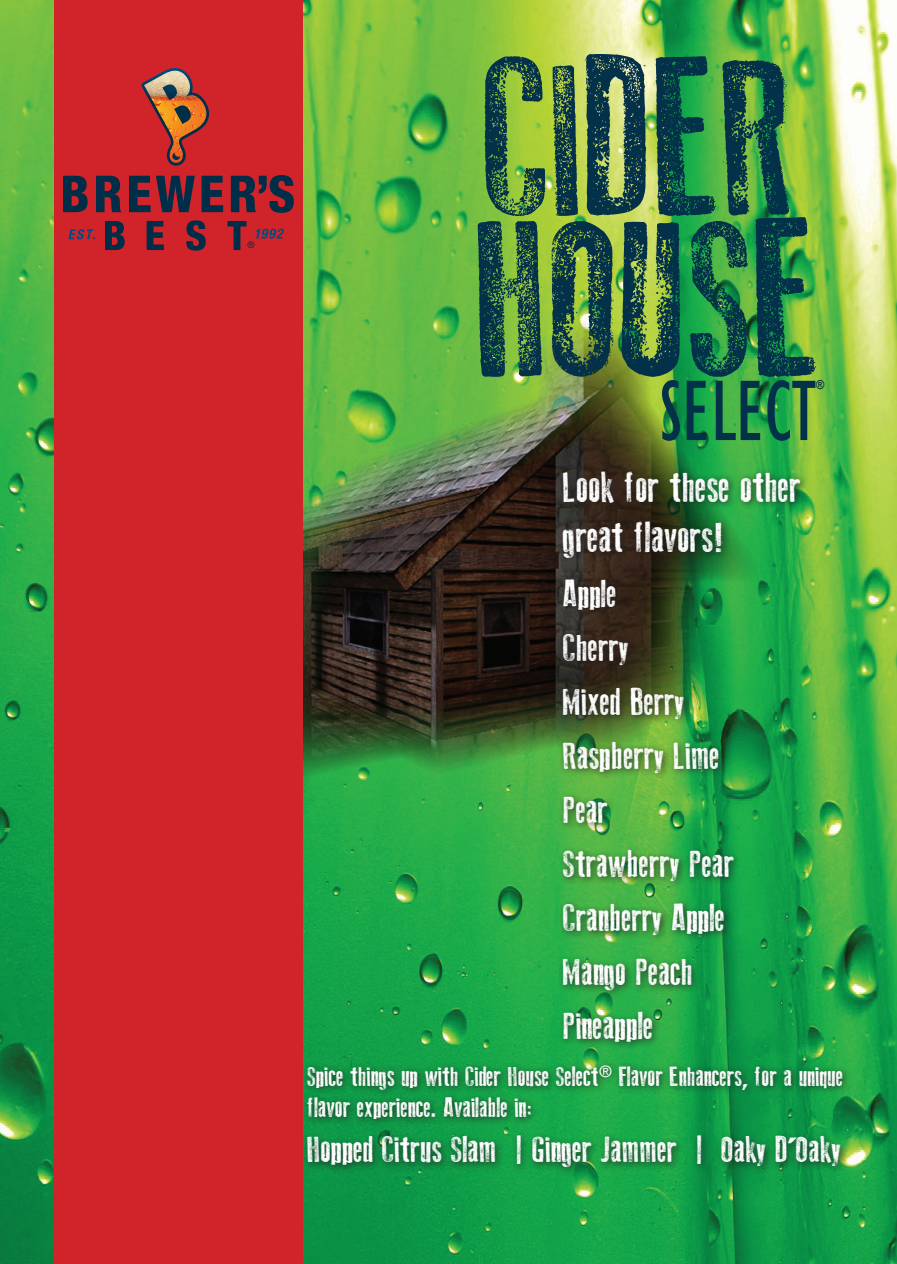
<style>
.page{position:relative;width:897px;height:1264px;background:#fff}
.page>*{position:absolute;margin:0;border:0;box-sizing:border-box;transform-origin:0 0}
.t1{font:42px/50.4px "Old Press";color:#fff}
.t2{font:37.5px/54px "Old Press";color:#fff}
.t3{font:36px "Old Press";color:#fff}
.t4{font:27px/31.5px "Old Press";color:#fff}
.t5{font:700 12.45px "Arial";color:#04314a;scale:.9 1}
.t6{font:9px "Helvetica World";color:#022e48}
</style>
<div class="page">
<img style="left:0;top:0;width:896px;height:1264px">
<img style="left:303px;top:319px;width:461px;height:491px">
<div style="left:557px;top:466px;width:252px;height:585px;background:#231f20;opacity:.75"></div>
<div style="left:54px;top:0;width:249px;height:1264px;background:#d1232a"></div>
<svg style="left:477px;top:56px;width:68px;height:321px;background:#508242"></svg>
<img style="left:551px;top:54px;width:264px;height:387px">
<svg style="left:141px;top:68px;width:44px;height:98px"></svg>
<img style="left:144px;top:71px;width:65px;height:92px">
<svg style="left:105px;top:221px;width:20px;height:29px"></svg>
<svg style="left:147px;top:221px;width:17px;height:29px"></svg>
<svg style="left:186px;top:220px;width:20px;height:31px"></svg>
<svg style="left:227px;top:221px;width:19px;height:29px"></svg>
<svg style="left:68px;top:229px;width:27px;height:10px"></svg>
<svg style="left:256px;top:229px;width:28px;height:10px"></svg>
<svg style="left:63px;top:176px;width:25px;height:36px"></svg>
<svg style="left:96px;top:176px;width:25px;height:36px"></svg>
<svg style="left:129px;top:176px;width:21px;height:36px"></svg>
<svg style="left:156px;top:176px;width:39px;height:36px"></svg>
<svg style="left:201px;top:176px;width:22px;height:36px"></svg>
<svg style="left:231px;top:175px;width:63px;height:38px"></svg>
<div style="left:302px;top:1059px;width:549px;height:117px;background:#231f20;opacity:.75"></div>
<p class="t6" style="left:247px;top:240px;width:9px">®</p>
<p class="t5" style="left:816px;top:376px;width:11px">®</p>
<h1 class="t1" style="left:563px;top:462px;width:239px">Look for these other great flavors!</h1>
<h2 class="t2" style="left:563px;top:566px;width:172px">Apple<br>Cherry<br>Mixed Berry<br>Raspberry Lime<br>Pear<br>Strawberry Pear<br>Cranberry Apple<br>Mango Peach<br>Pineapple</h2>
<p class="t4" style="left:307px;top:1060px;width:537px">Spice things up with Cider House Select<sup>®</sup> Flavor Enhancers, for a unique flavor experience. Available in:</p>
<h3 class="t3" style="left:307px;top:1129px;width:535px">Hopped Citrus Slam | Ginger Jammer | Oaky D’Oaky</h3>
</div>
